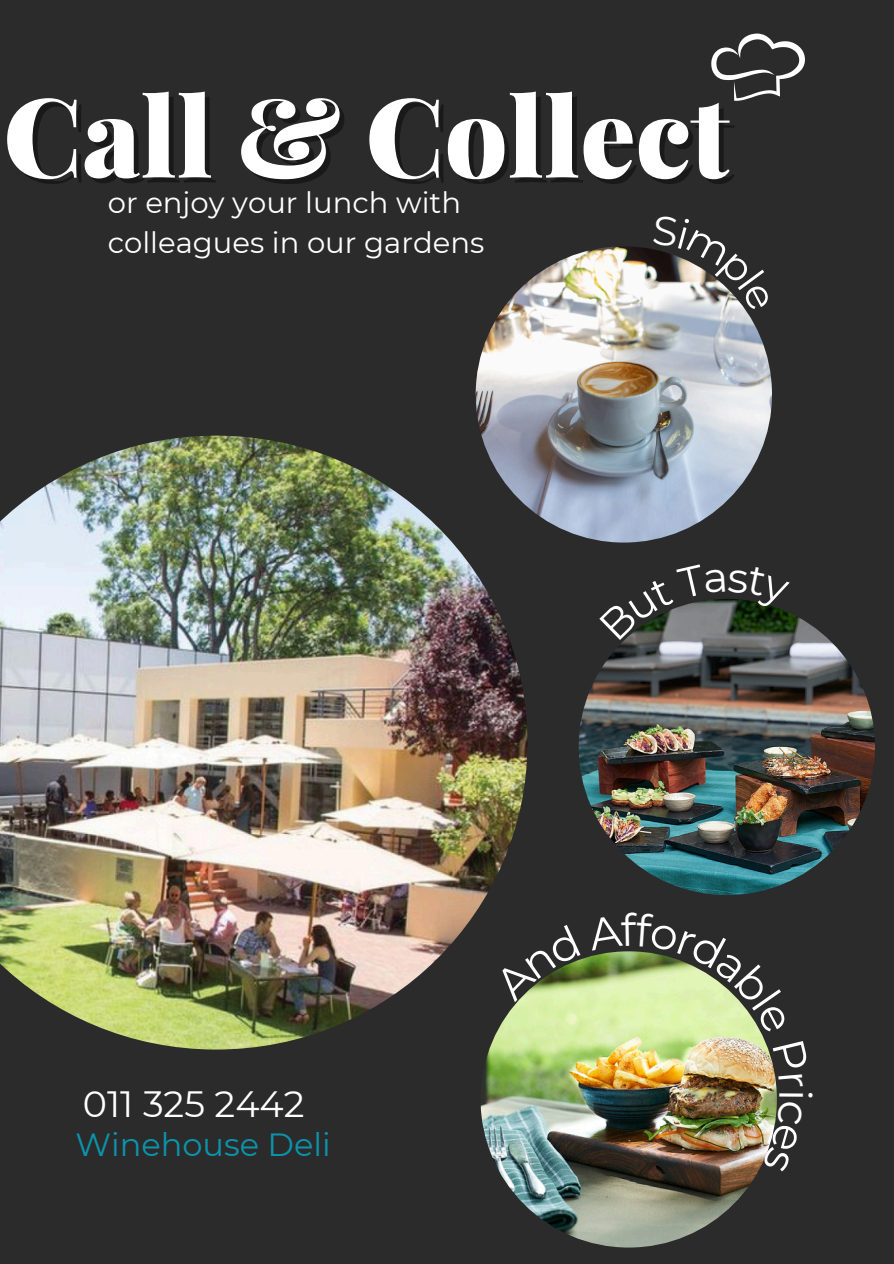
<style>
.page{position:relative;width:894px;height:1264px;background:#fff}
.page>*{position:absolute;margin:0;border:0;box-sizing:border-box;transform-origin:0 0}
.t1{font:900 110.1px "Playfair Display";color:#fff}
.t2{font:44.25px "Montserrat";color:#fff}
.t3{font:36.6px "Montserrat";color:#fff}
.t4{font:32.1px "Montserrat";color:#0c93ab}
.t5{font:29.1px/40.5px "Montserrat";color:#fff}
</style>
<div class="page">
<div style="left:0;top:0;width:893px;height:1263px;background:#2b2b2b"></div>
<img style="left:0;top:435px;width:527px;height:614px">
<img style="left:480px;top:951px;width:296px;height:296px;border-radius:50%">
<img style="left:578px;top:599px;width:296px;height:296px;border-radius:50%">
<img style="left:475px;top:246px;width:296px;height:296px;border-radius:50%">
<svg style="left:711px;top:33px;width:93px;height:68px"></svg>
<svg style="left:652px;top:249px;width:95px;height:63px"></svg>
<svg style="left:624px;top:599px;width:165px;height:41px"></svg>
<svg style="left:492px;top:924px;width:88px;height:78px"></svg>
<svg style="left:586px;top:951px;width:176px;height:83px"></svg>
<svg style="left:772px;top:1062px;width:5px;height:26px"></svg>
<svg style="left:761px;top:1100px;width:16px;height:66px"></svg>
<p class="t1" style="left:3px;top:58px;width:727px">Call &amp; Collect</p>
<p class="t5" style="left:108px;top:182px;width:378px">or enjoy your lunch with colleagues in our gardens</p>
<h2 class="t3" style="left:83px;top:1081px;width:223px">011 325 2442</h2>
<p class="t4" style="left:75px;top:1124px;width:256px">Winehouse Deli</p>
<h2 class="t2" style="left:822px;top:1088px;width:14px;rotate:90deg">i</h2>
</div>
